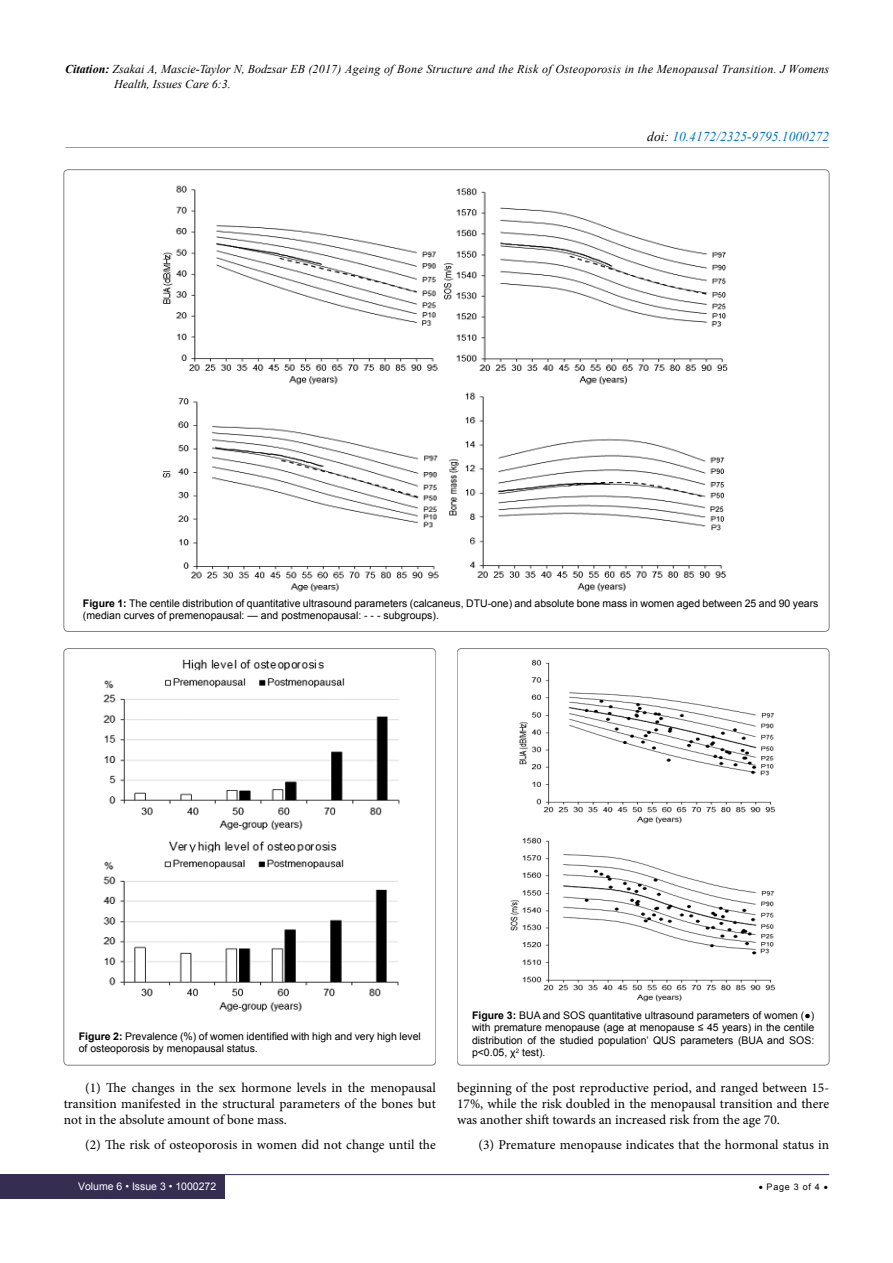
<style>
.page{position:relative;width:893px;height:1263px;background:#fff}
.page>*{position:absolute;margin:0;border:0;box-sizing:border-box;transform-origin:0 0}
.t1{font:13.5px/16.2px "Minion Pro";color:#000;text-align:justify}
.t2{font:italic 13.5px "Times New Roman";color:#0072bc}
.t3{font:italic 12px/15px "Times New Roman";letter-spacing:.02em;color:#000}
.t4{font:10.5px/12.6px "Arial";color:#000}
.t5{font:10.5px "Arial";color:#fff}
.t6{font:9px "Arial";letter-spacing:.08em;color:#000}
.s1{font-weight:700}
.s2{color:#000}
</style>
<div class="page">
<div style="left:0;top:1174px;width:225px;height:25px;background:#352e51"></div>
<hr style="left:221px;top:1174px;width:608px;height:1px;background:#352e51">
<hr style="left:65px;top:147px;width:764px;height:1px;background:#352e51">
<img style="left:162px;top:185px;width:566px;height:407px">
<div style="left:64px;top:648px;width:372px;height:417px;border:1px solid #000;border-radius:4px"></div>
<img style="left:103px;top:659px;width:297px;height:353px">
<div style="left:457px;top:648px;width:372px;height:417px;border:1px solid #000;border-radius:4px"></div>
<img style="left:510px;top:659px;width:265px;height:343px">
<p class="t3" style="left:114px;top:61px;width:717px;text-indent:-49px"><span class="s1">Citation:</span> Zsakai A, Mascie-Taylor N, Bodzsar EB (2017) Ageing of Bone Structure and the Risk of Osteoporosis in the Menopausal Transition. J Womens<br>Health, Issues Care 6:3.</p>
<p class="t2" style="left:647px;top:127px;width:183px"><span class="s2">doi:</span> 10.4172/2325-9795.1000272</p>
<p class="t4" style="left:83px;top:597px;width:737px"><span class="s1">Figure 1:</span> The centile distribution of quantitative ultrasound parameters (calcaneus, DTU-one) and absolute bone mass in women aged between 25 and 90 years (median curves of premenopausal: — and postmenopausal: - - - subgroups).</p>
<p class="t4" style="left:79px;top:1030px;width:344px"><span class="s1">Figure 2:</span> Prevalence (%) of women identified with high and very high level of osteoporosis by menopausal status.</p>
<p class="t1" style="left:64px;top:1080px;width:374px;text-indent:21px">(1) The changes in the sex hormone levels in the menopausal transition manifested in the structural parameters of the bones but not in the absolute amount of bone mass.</p>
<p class="t1" style="left:85px;top:1137px;width:352px">(2) The risk of osteoporosis in women did not change until the</p>
<p class="t5" style="left:78px;top:1180px;width:140px">Volume 6 • Issue 3 • 1000272</p>
<p class="t4" style="left:472px;top:1009px;width:344px;text-align:justify"><span class="s1">Figure 3:</span> BUA and SOS quantitative ultrasound parameters of women (●) with premature menopause (age at menopause ≤ 45 years) in the centile distribution of the studied population’ QUS parameters (BUA and SOS: p&lt;0.05, χ<sup>2</sup> test).</p>
<p class="t1" style="left:457px;top:1080px;width:374px">beginning of the post reproductive period, and ranged between 15- 17%, while the risk doubled in the menopausal transition and there was another shift towards an increased risk from the age 70.</p>
<p class="t1" style="left:478px;top:1137px;width:352px">(3) Premature menopause indicates that the hormonal status in</p>
<p class="t6" style="left:759px;top:1181px;width:71px">• Page 3 of 4 •</p>
</div>
